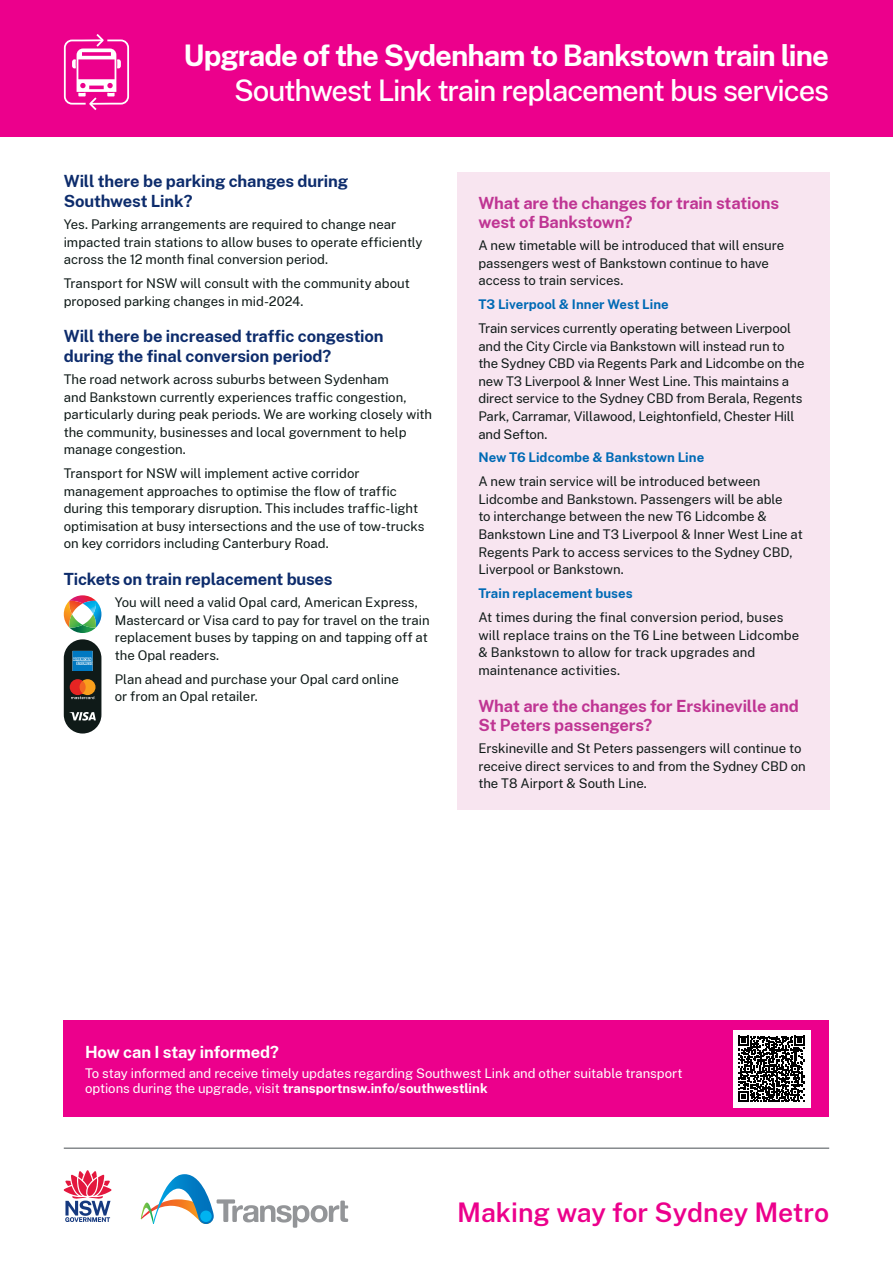
<style>
.page{position:relative;width:893px;height:1263px;background:#fff}
.page>*{position:absolute;margin:0;border:0;box-sizing:border-box;transform-origin:0 0}
.t1{font:700 29.25px "Public Sans NSW";letter-spacing:-.035em;color:#fff}
.t2{font:500 29.25px "Public Sans NSW";letter-spacing:-.035em;color:#fff}
.t3{font:600 26.55px "Public Sans NSW";color:#ec008c}
.t4{font:700 16.5px/19.8px "Public Sans NSW";letter-spacing:-.01em;color:#0d2c6c}
.t5{font:700 16.5px/19.8px "Public Sans NSW";letter-spacing:-.01em;color:#bf3593}
.t6{font:700 16.5px "Public Sans NSW";letter-spacing:-.01em;color:#fff}
.t7{font:13.2px/17.5px "Public Sans NSW";letter-spacing:-.005em;color:#0f1a18}
.t8{font:13.2px/15.8px "Public Sans NSW";letter-spacing:-.005em;color:#fff}
.t9{font:700 13.2px "Public Sans NSW";color:#006ab5}
.s1{font-weight:700}
</style>
<div class="page">
<div style="left:64px;top:1020px;width:765px;height:97px;background:#ec008c"></div>
<div style="left:732px;top:1030px;width:78px;height:78px;background:#fff"></div>
<svg style="left:738px;top:1036px;width:66px;height:66px"></svg>
<svg style="left:64px;top:595px;width:37px;height:38px"></svg>
<div style="left:64px;top:639px;width:37px;height:94px;background:#0f1a18;border-radius:19px"></div>
<svg style="left:69px;top:712px;width:27px;height:8px"></svg>
<svg style="left:70px;top:679px;width:26px;height:20px"></svg>
<svg style="left:73px;top:651px;width:20px;height:20px"></svg>
<div style="left:457px;top:172px;width:372px;height:637px;background:#f8e5f0"></div>
<div style="left:0;top:0;width:893px;height:136px;background:#ec008c"></div>
<svg style="left:64px;top:34px;width:65px;height:76px"></svg>
<svg style="left:141px;top:1174px;width:207px;height:54px"></svg>
<div style="left:200px;top:1210px;width:12px;height:12px;background:#00b3f0;border-radius:50%"></div>
<svg style="left:64px;top:1170px;width:47px;height:52px"></svg>
<hr style="left:64px;top:1148px;width:765px;height:1px;background:#495054">
<h1 class="t1" style="left:184px;top:34px;width:647px">Upgrade of the Sydenham to Bankstown train line</h1>
<h1 class="t2" style="left:234px;top:69px;width:597px">Southwest Link train replacement bus services</h1>
<p class="t4" style="left:64px;top:170px;width:286px">Will there be parking changes during<br>Southwest Link?</p>
<p class="t7" style="left:64px;top:215px;width:360px">Yes. Parking arrangements are required to change near impacted train stations to allow buses to operate efficiently across the 12 month final conversion period.</p>
<p class="t7" style="left:64px;top:274px;width:348px">Transport for NSW will consult with the community about proposed parking changes in mid-2024.</p>
<p class="t4" style="left:64px;top:325px;width:321px">Will there be increased traffic congestion during the final conversion period?</p>
<p class="t7" style="left:64px;top:370px;width:370px">The road network across suburbs between Sydenham<br>and Bankstown currently experiences traffic congestion, particularly during peak periods. We are working closely with the community, businesses and local government to help manage congestion.</p>
<p class="t7" style="left:64px;top:464px;width:362px">Transport for NSW will implement active corridor management approaches to optimise the flow of traffic during this temporary disruption. This includes traffic-light optimisation at busy intersections and the use of tow-trucks on key corridors including Canterbury Road.</p>
<p class="t4" style="left:64px;top:568px;width:270px">Tickets on train replacement buses</p>
<p class="t7" style="left:115px;top:592px;width:316px">You will need a valid Opal card, American Express, Mastercard or Visa card to pay for travel on the train replacement buses by tapping on and tapping off at the Opal readers.</p>
<p class="t7" style="left:115px;top:669px;width:286px">Plan ahead and purchase your Opal card online or from an Opal retailer.</p>
<p class="t5" style="left:478px;top:191px;width:302px">What are the changes for train stations west of Bankstown?</p>
<p class="t7" style="left:478px;top:236px;width:307px">A new timetable will be introduced that will ensure passengers west of Bankstown continue to have access to train services.</p>
<p class="t9" style="left:478px;top:294px;width:192px">T3 Liverpool &amp; Inner West Line</p>
<p class="t7" style="left:478px;top:319px;width:328px">Train services currently operating between Liverpool and the City Circle via Bankstown will instead run to the Sydney CBD via Regents Park and Lidcombe on the new T3 Liverpool &amp; Inner West Line. This maintains a direct service to the Sydney CBD from Berala, Regents Park, Carramar, Villawood, Leightonfield, Chester Hill and Sefton.</p>
<p class="t9" style="left:478px;top:448px;width:227px">New T6 Lidcombe &amp; Bankstown Line</p>
<p class="t7" style="left:478px;top:472px;width:326px">A new train service will be introduced between Lidcombe and Bankstown. Passengers will be able<br>to interchange between the new T6 Lidcombe &amp; Bankstown Line and T3 Liverpool &amp; Inner West Line at Regents Park to access services to the Sydney CBD, Liverpool or Bankstown.</p>
<p class="t9" style="left:478px;top:583px;width:156px">Train replacement buses</p>
<p class="t7" style="left:478px;top:607px;width:322px">At times during the final conversion period, buses will replace trains on the T6 Line between Lidcombe &amp; Bankstown to allow for track upgrades and maintenance activities.</p>
<p class="t5" style="left:478px;top:694px;width:322px">What are the changes for Erskineville and<br>St Peters passengers?</p>
<p class="t7" style="left:478px;top:739px;width:329px">Erskineville and St Peters passengers will continue to receive direct services to and from the Sydney CBD on the T8 Airport &amp; South Line.</p>
<p class="t6" style="left:85px;top:1039px;width:195px">How can I stay informed?</p>
<p class="t8" style="left:85px;top:1064px;width:599px">To stay informed and receive timely updates regarding Southwest Link and other suitable transport options during the upgrade, visit <span class="s1">transportnsw.info/southwestlink</span></p>
<h2 class="t3" style="left:457px;top:1193px;width:374px">Making way for Sydney Metro</h2>
</div>
